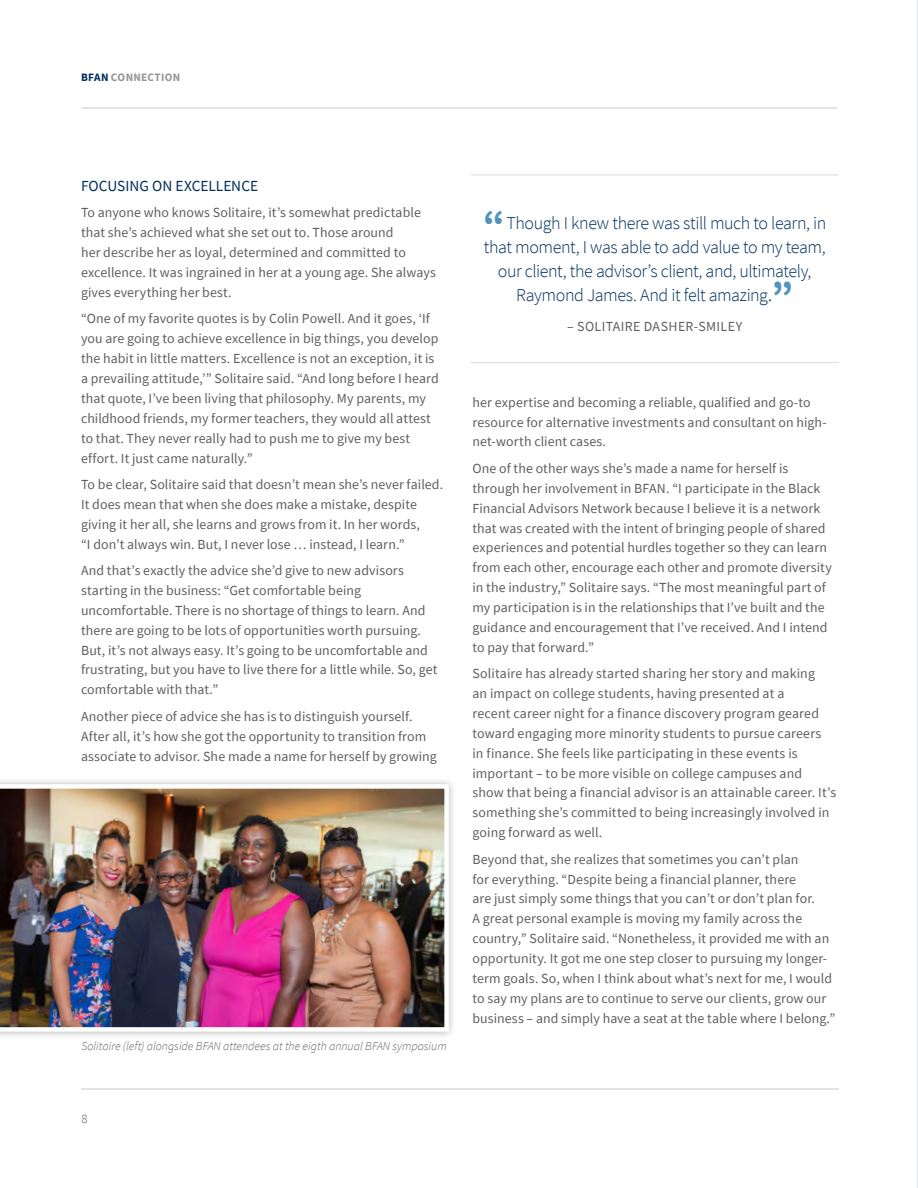
<style>
.page{position:relative;width:918px;height:1188px;background:#fff}
.page>*{position:absolute;margin:0;border:0;box-sizing:border-box;transform-origin:0 0}
.t1{font:700 40.5px "Source Sans Pro";color:#5292bd}
.t2{font:300 18px "Source Sans Pro";letter-spacing:-.025em;color:#002e5e}
.Subhead_-_1st_Tier{font:15.3px "Source Sans Pro";color:#002e5e}
.Body_Copy{font:13.8px/19.8px "Source Sans Pro";letter-spacing:.005em;color:#5f5f62}
.Body_Copy-2{font:13.8px "Source Sans Pro";letter-spacing:.025em;color:#5f5f62}
.t3{font:300 12.75px "Source Sans Pro";color:#5f5f62}
.t4{font:italic 300 12px "Source Sans Pro";color:#5f5f62}
.t5{font:700 11.25px "Source Sans Pro";letter-spacing:.03em;color:#939598}
.s1{color:#002e5e}
.s2{font-size:21px}
.s3{font-weight:700;font-size:40.5px;color:#5292bd}
</style>
<div class="page">
<hr style="left:917px;top:0;width:1px;height:1188px;background:#e0e9f2">
<hr style="left:82px;top:108px;width:755px;height:1px;background:#c7c8ca">
<hr style="left:81px;top:1089px;width:758px;height:1px;background:#c7c8ca">
<hr style="left:471px;top:175px;width:368px;height:1px;background:#dbdcde">
<hr style="left:471px;top:362px;width:368px;height:1px;background:#dbdcde">
<div style="left:0;top:776px;width:457px;height:263px;background:#231f20;opacity:.32"></div>
<img style="left:0;top:784px;width:449px;height:248px">
<p class="t5" style="left:81px;top:70px;width:101px"><span class="s1">BFAN</span> CONNECTION</p>
<p class="Subhead_-_1st_Tier" style="left:81px;top:176px;width:179px">FOCUSING ON EXCELLENCE</p>
<p class="Body_Copy" style="left:81px;top:203px;width:356px">To anyone who knows Solitaire, it’s somewhat predictable that she’s achieved what she set out to. Those around<br>her describe her as loyal, determined and committed to excellence. It was ingrained in her at a young age. She always gives everything her best.</p>
<p class="Body_Copy" style="left:81px;top:309px;width:359px">“One of my favorite quotes is by Colin Powell. And it goes, ‘If you are going to achieve excellence in big things, you develop the habit in little matters. Excellence is not an exception, it is a prevailing attitude,’” Solitaire said. “And long before I heard that quote, I’ve been living that philosophy. My parents, my childhood friends, my former teachers, they would all attest to that. They never really had to push me to give my best effort. It just came naturally.”</p>
<p class="Body_Copy" style="left:81px;top:474px;width:364px">To be clear, Solitaire said that doesn’t mean she’s never failed.<br>It does mean that when she does make a mistake, despite giving it her all, she learns and grows from it. In her words,<br>“I don’t always win. But, I never lose … instead, I learn.”</p>
<p class="Body_Copy" style="left:81px;top:561px;width:358px">And that’s exactly the advice she’d give to new advisors starting in the business: “Get comfortable being uncomfortable. There is no shortage of things to learn. And there are going to be lots of opportunities worth pursuing.<br>But, it’s not always easy. It’s going to be uncomfortable and frustrating, but you have to live there for a little while. So, get comfortable with that.”</p>
<p class="Body_Copy" style="left:81px;top:706px;width:357px">Another piece of advice she has is to distinguish yourself.<br>After all, it’s how she got the opportunity to transition from associate to advisor. She made a name for herself by growing</p>
<p class="t4" style="left:82px;top:1038px;width:367px">Solitaire (left) alongside BFAN attendees at the eigth annual BFAN symposium</p>
<p class="t3" style="left:82px;top:1111px;width:8px">8</p>
<p class="t1" style="left:483px;top:197px;width:23px">“</p>
<p class="t2" style="left:506px;top:212px;width:321px">Though I knew there was still much to learn, in</p>
<p class="t2" style="left:484px;top:236px;width:343px">that moment, I was able to add value to my team,</p>
<p class="t2" style="left:498px;top:260px;width:315px">our client, the advisor’s client, and, ultimately,</p>
<p class="t2" style="left:516px;top:284px;width:278px">Raymond James. And it felt amazing<span class="s2">.</span><span class="s3">”</span></p>
<p class="Body_Copy-2" style="left:567px;top:317px;width:177px">– SOLITAIRE DASHER-SMILEY</p>
<p class="Body_Copy" style="left:472px;top:392px;width:356px">her expertise and becoming a reliable, qualified and go-to resource for alternative investments and consultant on high&shy;net-worth client cases.</p>
<p class="Body_Copy" style="left:472px;top:458px;width:361px">One of the other ways she’s made a name for herself is through her involvement in BFAN. “I participate in the Black Financial Advisors Network because I believe it is a network that was created with the intent of bringing people of shared experiences and potential hurdles together so they can learn from each other, encourage each other and promote diversity in the industry,” Solitaire says. “The most meaningful part of my participation is in the relationships that I’ve built and the guidance and encouragement that I’ve received. And I intend to pay that forward.”</p>
<p class="Body_Copy" style="left:472px;top:664px;width:365px">Solitaire has already started sharing her story and making<br>an impact on college students, having presented at a<br>recent career night for a finance discovery program geared toward engaging more minority students to pursue careers<br>in finance. She feels like participating in these events is important – to be more visible on college campuses and show that being a financial advisor is an attainable career. It’s something she’s committed to being increasingly involved in going forward as well.</p>
<p class="Body_Copy" style="left:472px;top:849px;width:364px">Beyond that, she realizes that sometimes you can’t plan<br>for everything. “Despite being a financial planner, there<br>are just simply some things that you can’t or don’t plan for.<br>A great personal example is moving my family across the country,” Solitaire said. “Nonetheless, it provided me with an opportunity. It got me one step closer to pursuing my longer&shy;term goals. So, when I think about what’s next for me, I would to say my plans are to continue to serve our clients, grow our business – and simply have a seat at the table where I belong.”</p>
</div>
